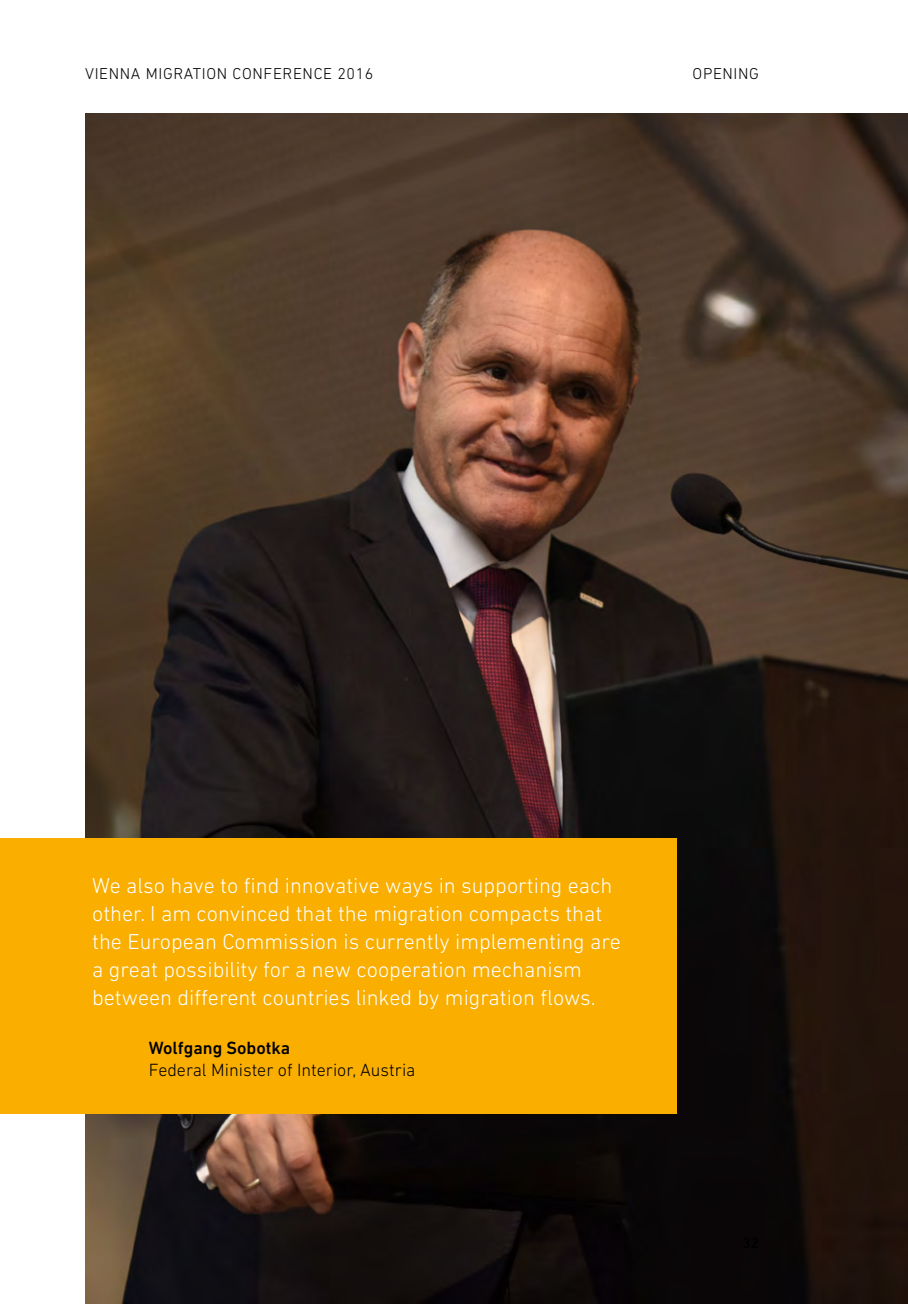
<style>
.page{position:relative;width:908px;height:1304px;background:#fff}
.page>*{position:absolute;margin:0;border:0;box-sizing:border-box;transform-origin:0 0}
.t1{font:300 22px/28px "DIN Next LT Pro";color:#fff}
.t2{font:300 18px "DIN Next LT Pro";color:#000}
.t3{font:500 18px "DIN Next LT Pro";color:#000}
.t4{font:300 16px "DIN Next LT Pro";letter-spacing:.04em;color:#000}
</style>
<div class="page">
<img style="left:85px;top:113px;width:822px;height:1191px">
<div style="left:0;top:838px;width:676px;height:275px;background:#f9ae00"></div>
<p class="t4" style="left:85px;top:65px;width:289px">VIENNA MIGRATION CONFERENCE 2016</p>
<p class="t4" style="left:692px;top:65px;width:68px">OPENING</p>
<p class="t1" style="left:92px;top:872px;width:530px">We also have to find innovative ways in supporting each other. I am convinced that the migration compacts that the European Commission is currently implementing are a great possibility for a new cooperation mechanism between different countries linked by migration flows.</p>
<p class="t3" style="left:149px;top:1037px;width:143px">Wolfgang Sobotka</p>
<p class="t2" style="left:149px;top:1059px;width:268px">Federal Minister of Interior, Austria</p>
</div>
